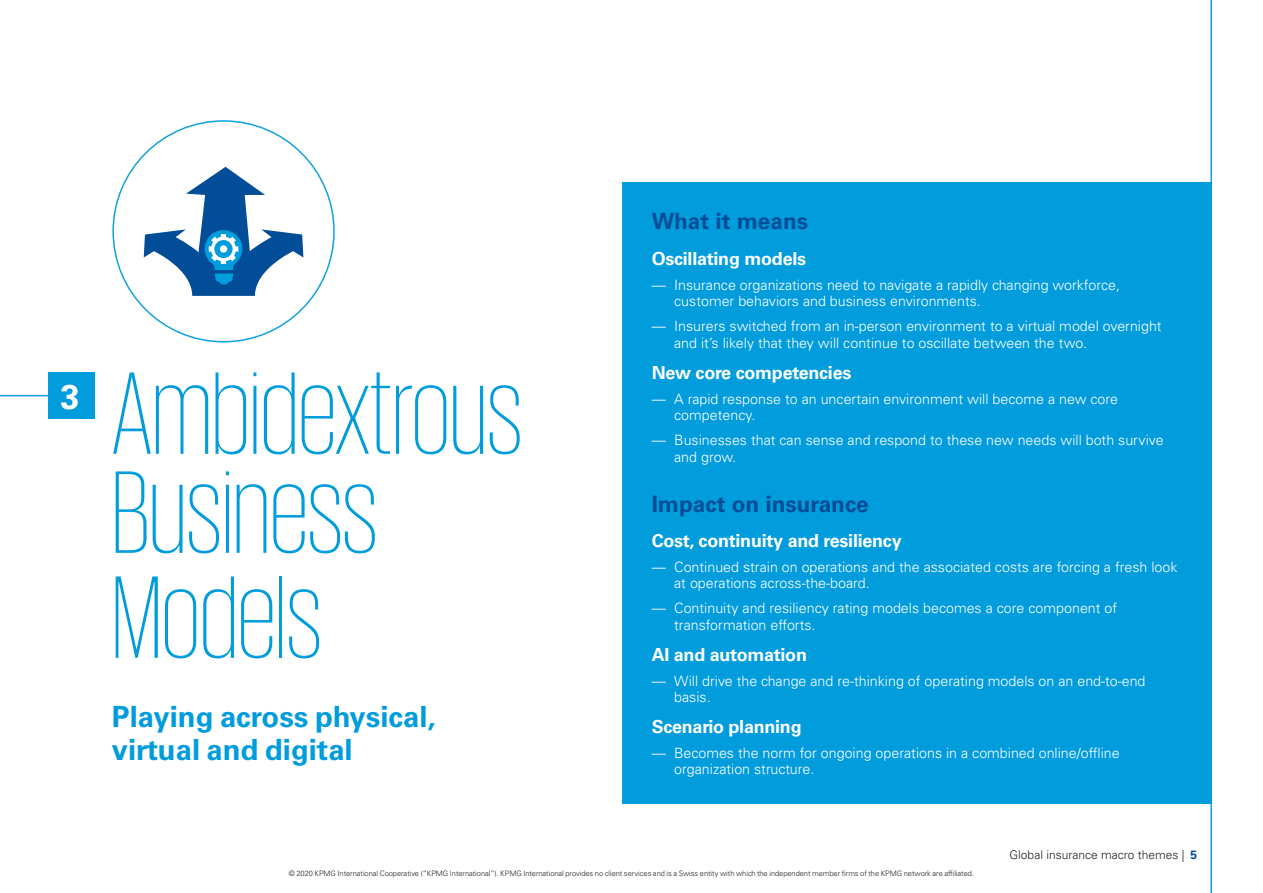
<style>
.page{position:relative;width:1263px;height:893px;background:#fff}
.page>*{position:absolute;margin:0;border:0;box-sizing:border-box;transform-origin:0 0}
.t1{font:200 120px/102px "KPMG";color:#009cdc}
.t2{font:700 34.5px "Univers LT Std";color:#fff}
.t3{font:700 29.25px/33px "Univers LT Std";color:#009cdc}
.t4{font:700 22.5px "Univers LT Std";color:#014d97}
.t5{font:700 18px "Univers LT Std";letter-spacing:-.015em;color:#fff}
.t6{font:300 14.25px/16.5px "Univers LT Std";color:#fff}
.t7{font:300 12px "Univers LT Std";color:#231f20}
.t8{font:300 7.5px "Univers LT Std";letter-spacing:-.005em;color:#231f20}
.s1{font-weight:700;color:#014d97}
</style>
<div class="page">
<div style="left:622px;top:183px;width:589px;height:621px;background:#009cdc"></div>
<hr style="left:1210px;top:0;width:2px;height:893px;background:#009cdc">
<svg style="left:144px;top:167px;width:159px;height:129px"></svg>
<div style="left:49px;top:372px;width:46px;height:47px;background:#009cdc"></div>
<hr style="left:0;top:395px;width:49px;height:1px;background:#009cdc">
<h2 class="t2" style="left:61px;top:376px;width:21px">3</h2>
<h1 class="t1" style="left:112px;top:360px;width:412px">Ambidextrous<br>Business<br>Models</h1>
<h3 class="t3" style="left:112px;top:700px;width:325px">Playing across physical, virtual and digital</h3>
<h3 class="t4" style="left:652px;top:208px;width:158px">What it means</h3>
<p class="t5" style="left:652px;top:248px;width:156px">Oscillating models</p>
<p class="t6" style="left:674px;top:276px;width:447px;text-indent:-23px">— Insurance organizations need to navigate a rapidly changing workforce, customer behaviors and business environments.</p>
<p class="t6" style="left:674px;top:318px;width:489px;text-indent:-23px">— Insurers switched from an in-person environment to a virtual model overnight and it’s likely that they will continue to oscillate between the two.</p>
<p class="t5" style="left:652px;top:362px;width:201px">New core competencies</p>
<p class="t6" style="left:674px;top:390px;width:445px;text-indent:-23px">— A rapid response to an uncertain environment will become a new core competency.</p>
<p class="t6" style="left:674px;top:432px;width:491px;text-indent:-23px">— Businesses that can sense and respond to these new needs will both survive and grow.</p>
<h3 class="t4" style="left:652px;top:491px;width:219px">Impact on insurance</h3>
<p class="t5" style="left:652px;top:530px;width:251px">Cost, continuity and resiliency</p>
<p class="t6" style="left:674px;top:558px;width:505px;text-indent:-23px">— Continued strain on operations and the associated costs are forcing a fresh look at operations across-the-board.</p>
<p class="t6" style="left:674px;top:600px;width:444px;text-indent:-23px">— Continuity and resiliency rating models becomes a core component of transformation efforts.</p>
<p class="t5" style="left:652px;top:644px;width:157px">AI and automation</p>
<p class="t6" style="left:674px;top:672px;width:473px;text-indent:-23px">— Will drive the change and re-thinking of operating models on an end-to-end basis.</p>
<p class="t5" style="left:652px;top:716px;width:151px">Scenario planning</p>
<p class="t6" style="left:674px;top:744px;width:447px;text-indent:-23px">— Becomes the norm for ongoing operations in a combined online/offline organization structure.</p>
<p class="t7" style="left:1010px;top:848px;width:189px">Global insurance macro themes | <span class="s1">5</span></p>
<p class="t8" style="left:289px;top:869px;width:687px">© 2020 KPMG International Cooperative (“KPMG International”). KPMG International provides no client services and is a Swiss entity with which the independent member firms of the KPMG network are affiliated.</p>
</div>
